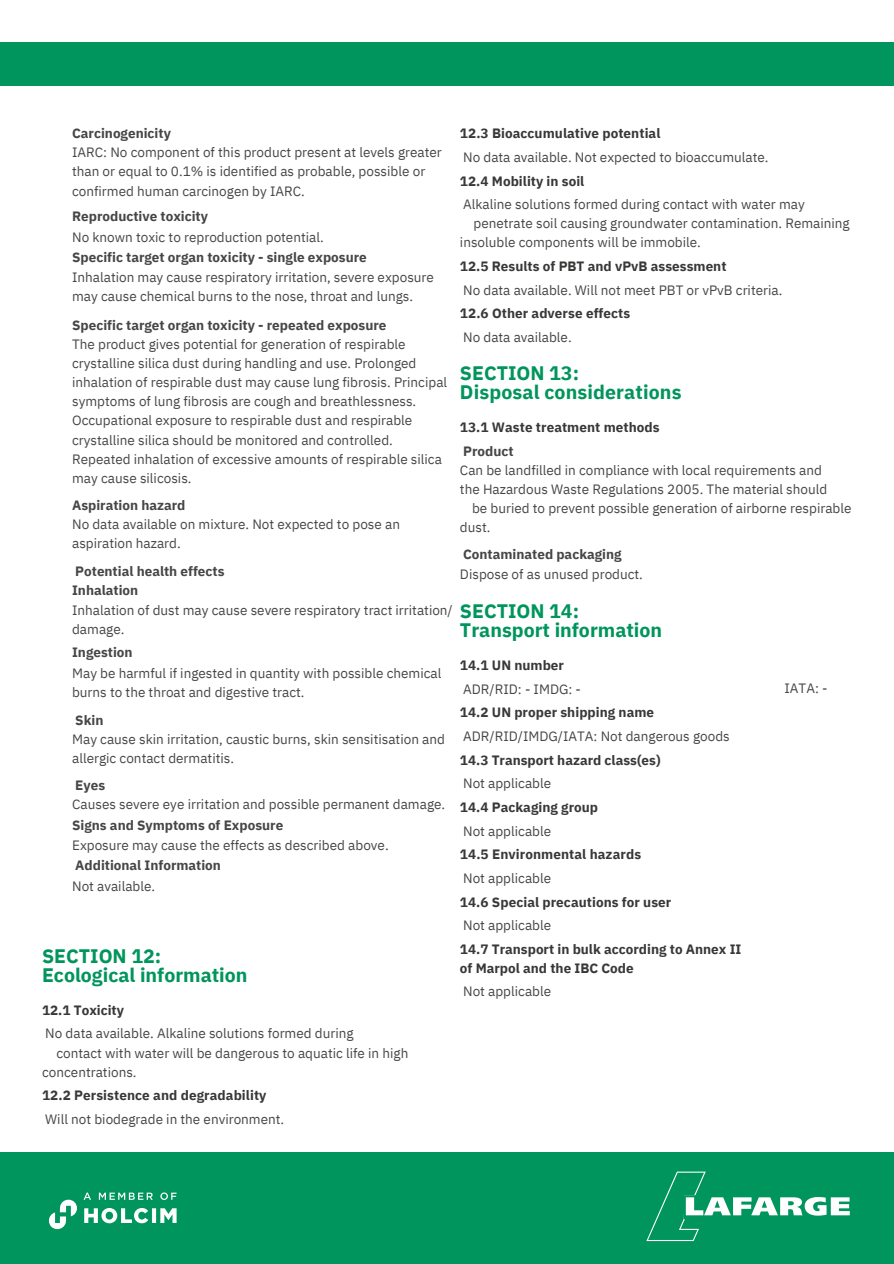
<style>
.page{position:relative;width:894px;height:1264px;background:#fff}
.page>*{position:absolute;margin:0;border:0;box-sizing:border-box;transform-origin:0 0}
.t1{font:700 19.5px/19.2px "IBM Plex Sans";color:#00955c}
.t2{font:13.5px/19.2px "IBM Plex Sans";color:#464645}
.t3{font:700 13.5px "IBM Plex Sans";letter-spacing:.005em;color:#383837}
.t4{font:700 13.5px "IBM Plex Sans";color:#464645}
.s1{font-weight:700;color:#383837}
</style>
<div class="page">
<div style="left:0;top:43px;width:893px;height:43px;background:#00955c"></div>
<div style="left:0;top:1152px;width:893px;height:111px;background:#00955c"></div>
<svg style="left:647px;top:1171px;width:203px;height:69px"></svg>
<svg style="left:84px;top:1208px;width:92px;height:15px"></svg>
<svg style="left:49px;top:1199px;width:28px;height:30px"></svg>
<svg style="left:84px;top:1192px;width:92px;height:7px"></svg>
<p class="t4" style="left:72px;top:124px;width:100px">Carcinogenicity</p>
<p class="t2" style="left:72px;top:143px;width:371px">IARC: No component of this product present at levels greater than or equal to 0.1% is identified as probable, possible or confirmed human carcinogen by IARC.</p>
<p class="t4" style="left:72px;top:208px;width:137px">Reproductive toxicity</p>
<p class="t2" style="left:72px;top:227px;width:253px">No known toxic to reproduction potential.</p>
<p class="t4" style="left:72px;top:248px;width:296px">Specific target organ toxicity - single exposure</p>
<p class="t2" style="left:72px;top:267px;width:363px">Inhalation may cause respiratory irritation, severe exposure</p>
<p class="t2" style="left:72px;top:287px;width:342px">may cause chemical burns to the nose, throat and lungs.</p>
<p class="t4" style="left:72px;top:316px;width:316px">Specific target organ toxicity - repeated exposure</p>
<p class="t2" style="left:72px;top:334px;width:335px">The product gives potential for generation of respirable</p>
<p class="t2" style="left:72px;top:353px;width:346px">crystalline silica dust during handling and use. Prolonged</p>
<p class="t2" style="left:72px;top:372px;width:376px">inhalation of respirable dust may cause lung fibrosis. Principal</p>
<p class="t2" style="left:72px;top:391px;width:345px">symptoms of lung fibrosis are cough and breathlessness.</p>
<p class="t2" style="left:72px;top:410px;width:341px">Occupational exposure to respirable dust and respirable</p>
<p class="t2" style="left:72px;top:430px;width:322px">crystalline silica should be monitored and controlled.</p>
<p class="t2" style="left:72px;top:449px;width:371px">Repeated inhalation of excessive amounts of respirable silica</p>
<p class="t2" style="left:72px;top:468px;width:121px">may cause silicosis.</p>
<p class="t4" style="left:72px;top:496px;width:115px">Aspiration hazard</p>
<p class="t2" style="left:72px;top:514px;width:329px">No data available on mixture. Not expected to pose an</p>
<p class="t2" style="left:72px;top:533px;width:110px">aspiration hazard.</p>
<p class="t4" style="left:75px;top:562px;width:151px">Potential health effects</p>
<p class="t4" style="left:72px;top:581px;width:68px">Inhalation</p>
<p class="t2" style="left:72px;top:600px;width:382px">Inhalation of dust may cause severe respiratory tract irritation/</p>
<p class="t2" style="left:72px;top:619px;width:54px">damage.</p>
<p class="t4" style="left:72px;top:643px;width:62px">Ingestion</p>
<p class="t2" style="left:72px;top:663px;width:371px">May be harmful if ingested in quantity with possible chemical</p>
<p class="t2" style="left:72px;top:682px;width:234px">burns to the throat and digestive tract.</p>
<p class="t4" style="left:75px;top:711px;width:30px">Skin</p>
<p class="t2" style="left:72px;top:729px;width:374px">May cause skin irritation, caustic burns, skin sensitisation and</p>
<p class="t2" style="left:72px;top:748px;width:163px">allergic contact dermatitis.</p>
<p class="t4" style="left:75px;top:776px;width:31px">Eyes</p>
<p class="t2" style="left:72px;top:794px;width:374px">Causes severe eye irritation and possible permanent damage.</p>
<p class="t4" style="left:72px;top:816px;width:212px">Signs and Symptoms of Exposure</p>
<p class="t2" style="left:72px;top:835px;width:318px">Exposure may cause the effects as described above.</p>
<p class="t4" style="left:75px;top:856px;width:147px">Additional Information</p>
<p class="t2" style="left:72px;top:875px;width:85px">Not available.</p>
<p class="t1" style="left:42px;top:945px;width:207px">SECTION 12:<br>Ecological information</p>
<p class="t3" style="left:42px;top:1000px;width:83px">12.1 Toxicity</p>
<p class="t2" style="left:45px;top:1023px;width:310px">No data available. Alkaline solutions formed during</p>
<p class="t2" style="left:56px;top:1042px;width:353px">contact with water will be dangerous to aquatic life in high</p>
<p class="t2" style="left:42px;top:1061px;width:96px">concentrations.</p>
<p class="t3" style="left:42px;top:1086px;width:226px">12.2 Persistence and degradability</p>
<p class="t2" style="left:45px;top:1109px;width:240px">Will not biodegrade in the environment.</p>
<p class="t3" style="left:460px;top:124px;width:202px">12.3 Bioaccumulative potential</p>
<p class="t2" style="left:463px;top:147px;width:307px">No data available. Not expected to bioaccumulate.</p>
<p class="t3" style="left:460px;top:172px;width:126px">12.4 Mobility in soil</p>
<p class="t2" style="left:463px;top:194px;width:343px">Alkaline solutions formed during contact with water may</p>
<p class="t2" style="left:473px;top:214px;width:377px">penetrate soil causing groundwater contamination. Remaining</p>
<p class="t2" style="left:460px;top:233px;width:242px">insoluble components will be immobile.</p>
<p class="t3" style="left:460px;top:257px;width:268px">12.5 Results of PBT and vPvB assessment</p>
<p class="t2" style="left:463px;top:280px;width:320px">No data available. Will not meet PBT or vPvB criteria.</p>
<p class="t3" style="left:460px;top:304px;width:172px">12.6 Other adverse effects</p>
<p class="t2" style="left:463px;top:327px;width:110px">No data available.</p>
<p class="t1" style="left:460px;top:363px;width:121px">SECTION 13:</p>
<p class="t1" style="left:460px;top:382px;width:223px">Disposal considerations</p>
<p class="t3" style="left:460px;top:418px;width:201px">13.1 Waste treatment methods</p>
<p class="t4" style="left:463px;top:442px;width:52px">Product</p>
<p class="t2" style="left:460px;top:460px;width:363px">Can be landfilled in compliance with local requirements and</p>
<p class="t2" style="left:460px;top:479px;width:369px">the Hazardous Waste Regulations 2005. The material should</p>
<p class="t2" style="left:472px;top:498px;width:381px">be buried to prevent possible generation of airborne respirable</p>
<p class="t2" style="left:460px;top:517px;width:32px">dust.</p>
<p class="t4" style="left:463px;top:545px;width:160px">Contaminated packaging</p>
<p class="t2" style="left:460px;top:564px;width:184px">Dispose of as unused product.</p>
<p class="t1" style="left:460px;top:601px;width:204px">SECTION 14:<br>Transport information</p>
<p class="t3" style="left:460px;top:656px;width:106px">14.1 UN number</p>
<p class="t2" style="left:463px;top:679px;width:119px">ADR/RID: - IMDG: -</p>
<p class="t3" style="left:460px;top:703px;width:196px">14.2 UN proper shipping name</p>
<p class="t2" style="left:460px;top:724px;width:271px;line-height:23.7px">ADR/RID/IMDG/IATA: Not dangerous goods<br><span class="s1">14.3 Transport hazard class(es)</span></p>
<p class="t2" style="left:463px;top:773px;width:89px">Not applicable</p>
<p class="t3" style="left:460px;top:798px;width:140px">14.4 Packaging group</p>
<p class="t2" style="left:463px;top:820px;width:89px">Not applicable</p>
<p class="t3" style="left:460px;top:845px;width:183px">14.5 Environmental hazards</p>
<p class="t2" style="left:463px;top:868px;width:89px">Not applicable</p>
<p class="t3" style="left:460px;top:892px;width:213px">14.6 Special precautions for user</p>
<p class="t2" style="left:463px;top:915px;width:89px">Not applicable</p>
<p class="t3" style="left:460px;top:940px;width:283px">14.7 Transport in bulk according to Annex II</p>
<p class="t3" style="left:460px;top:959px;width:175px">of Marpol and the IBC Code</p>
<p class="t2" style="left:463px;top:980px;width:89px">Not applicable</p>
<p class="t2" style="left:784px;top:678px;width:44px">IATA: -</p>
</div>
